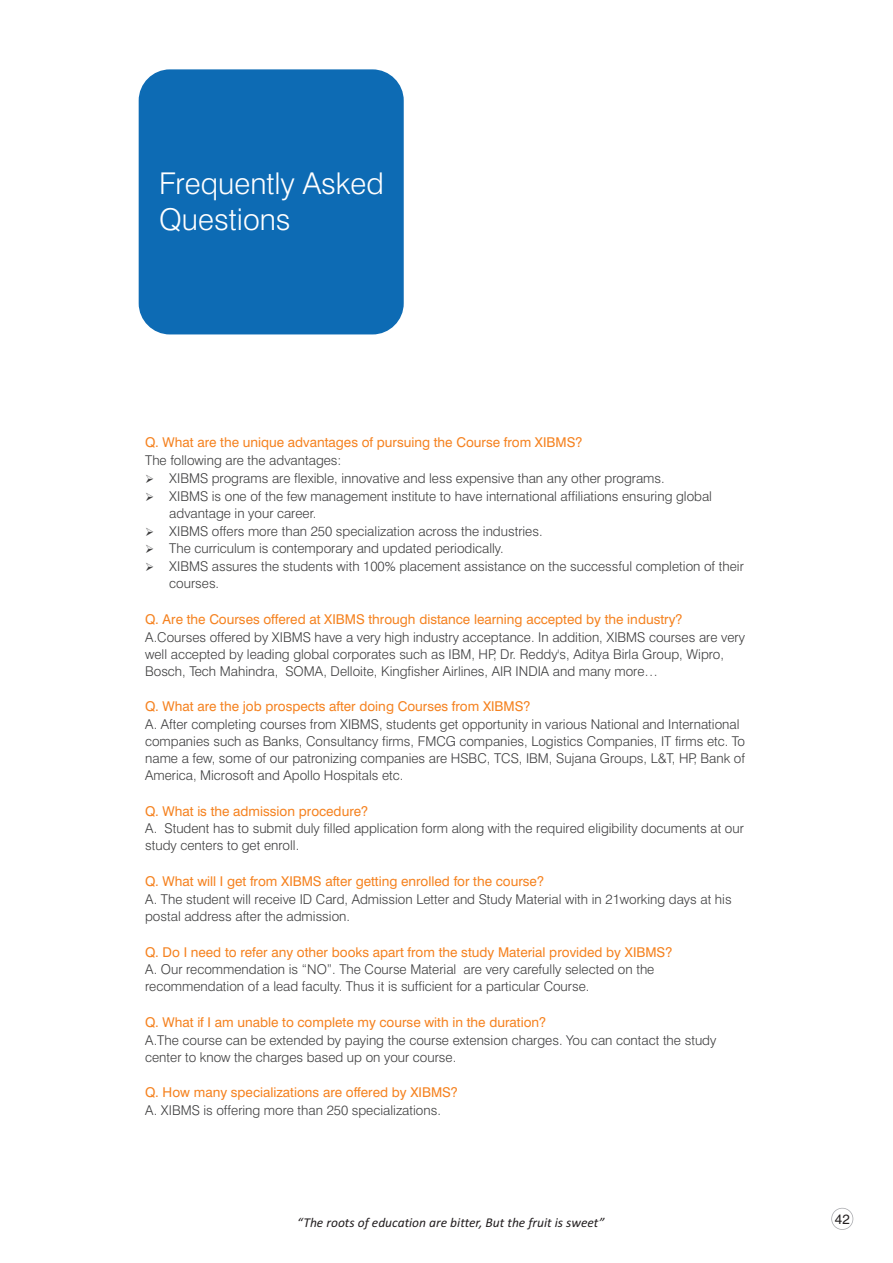
<style>
.page{position:relative;width:893px;height:1263px;background:#fff}
.page>*{position:absolute;margin:0;border:0;box-sizing:border-box;transform-origin:0 0}
.t1{font:300 30px/36px "Swiss 721 BT";color:#fff}
.t2{font:300 13.5px/17px "Swiss 721 BT";color:#3e3e3f}
.t3{font:13.5px "Swiss 721 BT";color:#f58220}
.t4{font:italic 13.5px "Calibri";color:#231f20}
.t5{font:italic 13.5px "Helvetica";color:#231f20}
</style>
<div class="page">
<div style="left:139px;top:69px;width:265px;height:265px;background:#0d6bb4;border-radius:31px"></div>
<svg style="left:831px;top:1208px;width:22px;height:22px"></svg>
<h1 class="t1" style="left:159px;top:168px;width:226px">Frequently Asked<br>Questions</h1>
<p class="t3" style="left:145px;top:437px;width:439px">Q. What are the unique advantages of pursuing the Course from XIBMS?</p>
<p class="t2" style="left:145px;top:453px;width:198px">The following are the advantages:</p>
<p class="t2" style="left:145px;top:471px;width:521px">➢ XIBMS programs are flexible, innovative and less expensive than any other programs.</p>
<p class="t2" style="left:169px;top:489px;width:544px;text-indent:-24px">➢ XIBMS is one of the few management institute to have international affiliations ensuring global advantage in your career.</p>
<p class="t2" style="left:145px;top:524px;width:399px">➢ XIBMS offers more than 250 specialization across the industries.</p>
<p class="t2" style="left:145px;top:541px;width:360px">➢ The curriculum is contemporary and updated periodically.</p>
<p class="t2" style="left:169px;top:559px;width:576px;text-indent:-24px">➢ XIBMS assures the students with 100% placement assistance on the successful completion of their courses.</p>
<p class="t3" style="left:145px;top:614px;width:539px">Q. Are the Courses offered at XIBMS through distance learning accepted by the industry?</p>
<p class="t2" style="left:145px;top:630px;width:601px">A.Courses offered by XIBMS have a very high industry acceptance. In addition, XIBMS courses are very well accepted by leading global corporates such as IBM, HP, Dr. Reddy's, Aditya Birla Group, Wipro,<br>Bosch, Tech Mahindra, SOMA, Delloite, Kingfisher Airlines, AIR INDIA and many more…</p>
<p class="t3" style="left:145px;top:701px;width:387px">Q. What are the job prospects after doing Courses from XIBMS?</p>
<p class="t2" style="left:145px;top:717px;width:601px">A. After completing courses from XIBMS, students get opportunity in various National and International companies such as Banks, Consultancy firms, FMCG companies, Logistics Companies, IT firms etc. To name a few, some of our patronizing companies are HSBC, TCS, IBM, Sujana Groups, L&amp;T, HP, Bank of America, Microsoft and Apollo Hospitals etc.</p>
<p class="t3" style="left:145px;top:805px;width:225px">Q. What is the admission procedure?</p>
<p class="t2" style="left:145px;top:821px;width:600px">A. Student has to submit duly filled application form along with the required eligibility documents at our study centers to get enroll.</p>
<p class="t3" style="left:145px;top:876px;width:400px">Q. What will I get from XIBMS after getting enrolled for the course?</p>
<p class="t2" style="left:145px;top:892px;width:588px">A. The student will receive ID Card, Admission Letter and Study Material with in 21working days at his postal address after the admission.</p>
<p class="t3" style="left:145px;top:946px;width:529px">Q. Do I need to refer any other books apart from the study Material provided by XIBMS?</p>
<p class="t2" style="left:145px;top:962px;width:511px">A. Our recommendation is “NO”. The Course Material are very carefully selected on the recommendation of a lead faculty. Thus it is sufficient for a particular Course.</p>
<p class="t3" style="left:145px;top:1017px;width:403px">Q. What if I am unable to complete my course with in the duration?</p>
<p class="t2" style="left:145px;top:1033px;width:573px">A.The course can be extended by paying the course extension charges. You can contact the study center to know the charges based up on your course.</p>
<p class="t3" style="left:145px;top:1087px;width:314px">Q. How many specializations are offered by XIBMS?</p>
<p class="t2" style="left:145px;top:1103px;width:297px">A. XIBMS is offering more than 250 specializations.</p>
<p class="t4" style="left:297px;top:1216px;width:309px">“The roots of education are bitter, But the fruit is sweet”</p>
<p class="t5" style="left:835px;top:1214px;width:17px">42</p>
</div>
